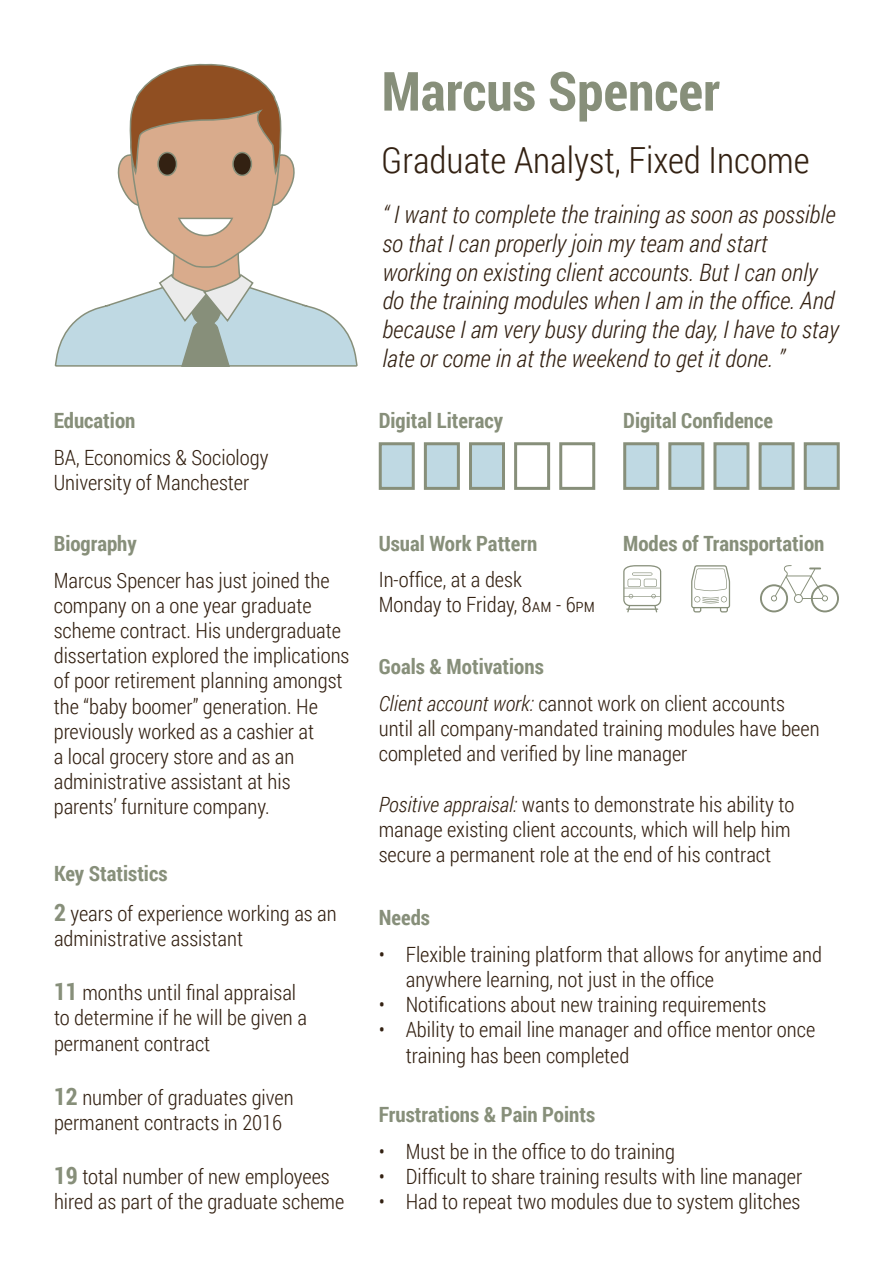
<style>
.page{position:relative;width:893px;height:1263px;background:#fff}
.page>*{position:absolute;margin:0;border:0;box-sizing:border-box;transform-origin:0 0}
.t1{font:700 54px "Roboto Condensed";color:#878f7a}
.t2{font:300 36px "Roboto Condensed";color:#332112}
.t3{font:italic 300 24px/28.8px "Roboto Condensed";color:#332112}
.t4{font:300 21px/25.2px "Roboto Condensed";color:#332112}
.t5{font:700 21px "Roboto Condensed";color:#878f7a}
.s1{font-weight:700;font-size:24px;color:#878f7a}
.s2{font-size:18px}
.s3{font-style:italic}
</style>
<div class="page">
<svg style="left:54px;top:63px;width:304px;height:304px"></svg>
<div style="left:379px;top:442px;width:36px;height:48px;background:#bfd9e3;border:3px solid #878f7a"></div>
<div style="left:424px;top:442px;width:36px;height:48px;background:#bfd9e3;border:3px solid #878f7a"></div>
<div style="left:469px;top:442px;width:36px;height:48px;background:#bfd9e3;border:3px solid #878f7a"></div>
<div style="left:514px;top:442px;width:36px;height:48px;border:3px solid #878f7a"></div>
<div style="left:559px;top:442px;width:36px;height:48px;border:3px solid #878f7a"></div>
<div style="left:623px;top:442px;width:36px;height:48px;background:#bfd9e3;border:3px solid #878f7a"></div>
<div style="left:668px;top:442px;width:36px;height:48px;background:#bfd9e3;border:3px solid #878f7a"></div>
<div style="left:713px;top:442px;width:36px;height:48px;background:#bfd9e3;border:3px solid #878f7a"></div>
<div style="left:759px;top:442px;width:36px;height:48px;background:#bfd9e3;border:3px solid #878f7a"></div>
<div style="left:804px;top:442px;width:36px;height:48px;background:#bfd9e3;border:3px solid #878f7a"></div>
<svg style="left:623px;top:565px;width:38px;height:47px"></svg>
<svg style="left:760px;top:565px;width:79px;height:47px"></svg>
<svg style="left:691px;top:565px;width:39px;height:47px"></svg>
<p class="t5" style="left:54px;top:405px;width:83px">Education</p>
<p class="t4" style="left:54px;top:444px;width:216px">BA, Economics &amp; Sociology</p>
<p class="t4" style="left:54px;top:469px;width:197px">University of Manchester</p>
<p class="t5" style="left:54px;top:528px;width:84px">Biography</p>
<p class="t4" style="left:54px;top:567px;width:297px">Marcus Spencer has just joined the company on a one year graduate scheme contract. His undergraduate dissertation explored the implications of poor retirement planning amongst the “baby boomer” generation. He previously worked as a cashier at<br>a local grocery store and as an administrative assistant at his parents’ furniture company.</p>
<p class="t5" style="left:54px;top:859px;width:115px">Key Statistics</p>
<p class="t4" style="left:54px;top:900px;width:284px"><span class="s1">2</span> years of experience working as an administrative assistant</p>
<p class="t4" style="left:54px;top:979px;width:254px"><span class="s1">11</span> months until final appraisal to determine if he will be given a permanent contract</p>
<p class="t4" style="left:54px;top:1084px;width:241px"><span class="s1">12</span> number of graduates given permanent contracts in 2016</p>
<p class="t4" style="left:54px;top:1163px;width:292px"><span class="s1">19</span> total number of new employees hired as part of the graduate scheme</p>
<p class="t1" style="left:382px;top:53px;width:340px">Marcus Spencer</p>
<p class="t2" style="left:382px;top:135px;width:429px">Graduate Analyst, Fixed Income</p>
<p class="t3" style="left:382px;top:199px;width:458px">“ I want to complete the training as soon as possible so that I can properly join my team and start working on existing client accounts. But I can only do the training modules when I am in the office. And because I am very busy during the day, I have to stay late or come in at the weekend to get it done. ”</p>
<p class="t5" style="left:379px;top:405px;width:126px">Digital Literacy</p>
<p class="t5" style="left:623px;top:405px;width:151px">Digital Confidence</p>
<p class="t5" style="left:379px;top:528px;width:160px">Usual Work Pattern</p>
<p class="t4" style="left:379px;top:566px;width:145px">In-office, at a desk</p>
<p class="t4" style="left:379px;top:592px;width:218px">Monday to Friday, 8<span class="s2">am</span> - 6<span class="s2">pm</span></p>
<p class="t5" style="left:623px;top:528px;width:203px">Modes of Transportation</p>
<p class="t5" style="left:379px;top:652px;width:167px">Goals &amp; Motivations</p>
<p class="t4" style="left:379px;top:690px;width:442px"><span class="s3">Client account work:</span> cannot work on client accounts until all company-mandated training modules have been completed and verified by line manager</p>
<p class="t4" style="left:379px;top:791px;width:417px"><span class="s3">Positive appraisal:</span> wants to demonstrate his ability to manage existing client accounts, which will help him secure a permanent role at the end of his contract</p>
<p class="t5" style="left:379px;top:903px;width:53px">Needs</p>
<p class="t4" style="left:406px;top:941px;width:418px;text-indent:-27px">• Flexible training platform that allows for anytime and anywhere learning, not just in the office</p>
<p class="t4" style="left:379px;top:991px;width:389px">• Notifications about new training requirements</p>
<p class="t4" style="left:406px;top:1017px;width:411px;text-indent:-27px">• Ability to email line manager and office mentor once training has been completed</p>
<p class="t5" style="left:379px;top:1099px;width:218px">Frustrations &amp; Pain Points</p>
<p class="t4" style="left:379px;top:1138px;width:298px">• Must be in the office to do training</p>
<p class="t4" style="left:379px;top:1163px;width:425px">• Difficult to share training results with line manager</p>
<p class="t4" style="left:379px;top:1188px;width:423px">• Had to repeat two modules due to system glitches</p>
</div>
